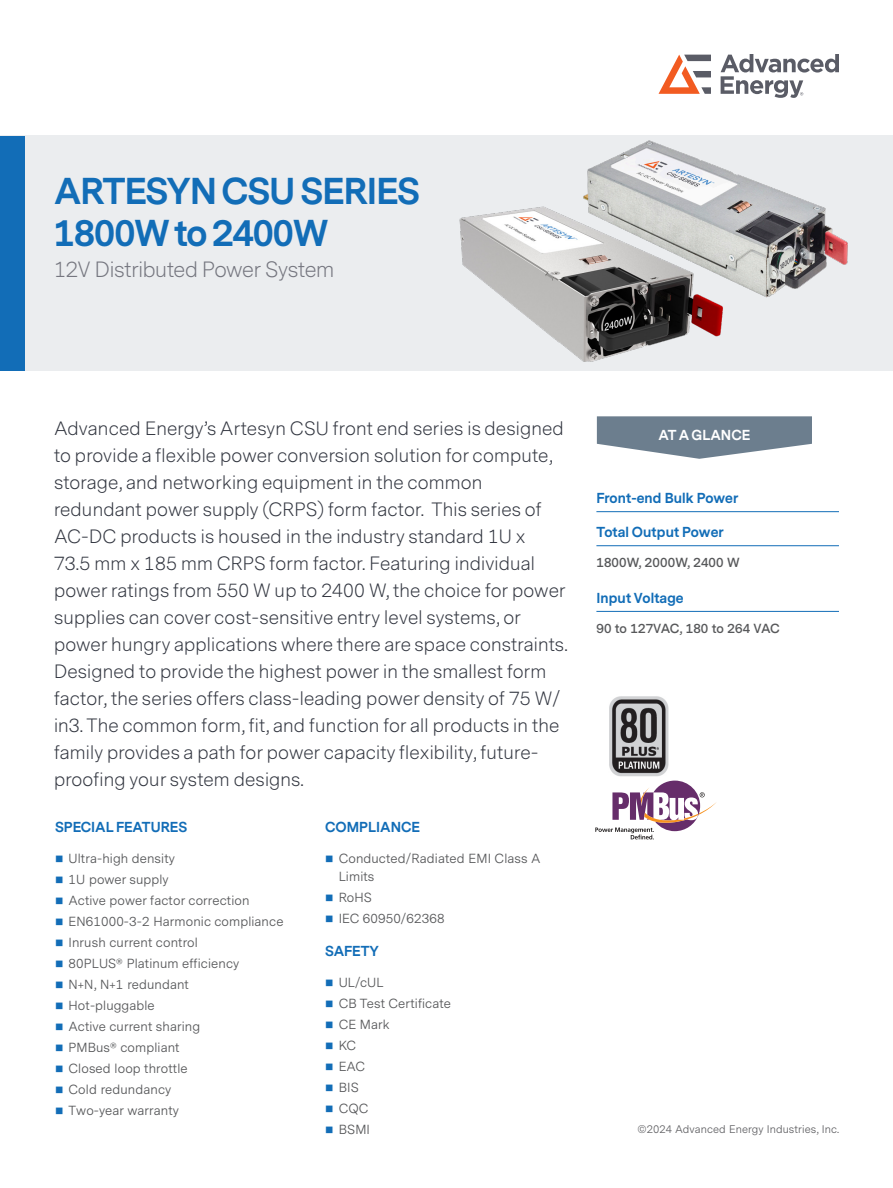
<style>
.page{position:relative;width:893px;height:1188px;background:#fff}
.page>*{position:absolute;margin:0;border:0;box-sizing:border-box;transform-origin:0 0}
.t1{font:700 34.95px/41.8px "Messina Sans";letter-spacing:-.025em;color:#126db7}
.TitleSub{font:300 20.55px "Messina Sans";letter-spacing:-.015em;color:#75767f}
.Product_Overview_body{font:300 18px/27px "Messina Sans";letter-spacing:.01em;color:#323640}
.At_a_Glance_Subhead{font:700 13.5px "Messina Sans";letter-spacing:.01em;color:#126db7}
.Cover_Heading{font:700 13.5px "Messina Sans";color:#126db7}
.Heading_1{font:700 13.5px "Messina Sans";color:#fff}
.Bulleted{font:13.2px/18px "Messina Sans";letter-spacing:.01em;color:#57585a}
.At_A_Glance_Text_Last{font:600 13.2px "Messina Sans";letter-spacing:.01em;color:#57585a}
.t2{font:11.1px "Messina Sans";letter-spacing:.01em;color:#636366}
.s1{color:#126db7}
</style>
<div class="page">
<div style="left:0;top:136px;width:893px;height:235px;background:#ebedef"></div>
<div style="left:0;top:136px;width:24px;height:235px;background:#126db7"></div>
<svg style="left:597px;top:416px;width:215px;height:43px"></svg>
<hr style="left:596px;top:511px;width:243px;height:1px;background:#126db7">
<hr style="left:596px;top:545px;width:243px;height:1px;background:#126db7">
<hr style="left:596px;top:611px;width:243px;height:1px;background:#126db7">
<svg style="left:595px;top:781px;width:122px;height:59px"></svg>
<img style="left:609px;top:696px;width:60px;height:81px">
<img style="left:459px;top:206px;width:263px;height:156px">
<img style="left:555px;top:135px;width:324px;height:183px">
<svg style="left:658px;top:55px;width:53px;height:39px"></svg>
<svg style="left:721px;top:54px;width:118px;height:44px"></svg>
<p class="t1" style="left:54px;top:171px;width:367px">ARTESYN CSU SERIES<br>1800W to 2400W</p>
<p class="TitleSub" style="left:54px;top:256px;width:282px">12V Distributed Power System</p>
<p class="Product_Overview_body" style="left:54px;top:415px;width:511px">Advanced Energy’s Artesyn CSU front end series is designed</p>
<p class="Heading_1" style="left:658px;top:425px;width:93px">AT A GLANCE</p>
<p class="Product_Overview_body" style="left:54px;top:442px;width:515px">to provide a flexible power conversion solution for compute, storage, and networking equipment in the common redundant power supply (CRPS) form factor. This series of AC-DC products is housed in the industry standard 1U x<br>73.5 mm x 185 mm CRPS form factor. Featuring individual power ratings from 550 W up to 2400 W, the choice for power supplies can cover cost-sensitive entry level systems, or power hungry applications where there are space constraints.<br>Designed to provide the highest power in the smallest form factor, the series offers class-leading power density of 75 W/ in3. The common form, fit, and function for all products in the family provides a path for power capacity flexibility, future&shy;proofing your system designs.</p>
<p class="Cover_Heading" style="left:55px;top:818px;width:134px">SPECIAL FEATURES</p>
<p class="Bulleted" style="left:55px;top:850px;width:121px"><span class="s1">■</span> Ultra-high density</p>
<p class="Bulleted" style="left:55px;top:871px;width:115px"><span class="s1">■</span> 1U power supply</p>
<p class="Bulleted" style="left:55px;top:892px;width:196px"><span class="s1">■</span> Active power factor correction</p>
<p class="Bulleted" style="left:55px;top:913px;width:230px"><span class="s1">■</span> EN61000-3-2 Harmonic compliance</p>
<p class="Bulleted" style="left:55px;top:934px;width:144px"><span class="s1">■</span> Inrush current control</p>
<p class="Bulleted" style="left:55px;top:955px;width:186px"><span class="s1">■</span> 80PLUS® Platinum efficiency</p>
<p class="Bulleted" style="left:55px;top:976px;width:135px"><span class="s1">■</span> N+N, N+1 redundant</p>
<p class="Bulleted" style="left:55px;top:997px;width:101px"><span class="s1">■</span> Hot-pluggable</p>
<p class="Bulleted" style="left:55px;top:1018px;width:147px"><span class="s1">■</span> Active current sharing</p>
<p class="Bulleted" style="left:55px;top:1039px;width:126px"><span class="s1">■</span> PMBus® compliant</p>
<p class="Bulleted" style="left:55px;top:1060px;width:134px"><span class="s1">■</span> Closed loop throttle</p>
<p class="Bulleted" style="left:55px;top:1081px;width:118px"><span class="s1">■</span> Cold redundancy</p>
<p class="Bulleted" style="left:55px;top:1102px;width:125px"><span class="s1">■</span> Two-year warranty</p>
<p class="At_a_Glance_Subhead" style="left:596px;top:488px;width:143px">Front-end Bulk Power</p>
<p class="At_a_Glance_Subhead" style="left:596px;top:522px;width:129px">Total Output Power</p>
<p class="At_A_Glance_Text_Last" style="left:596px;top:555px;width:145px">1800W, 2000W, 2400 W</p>
<p class="At_a_Glance_Subhead" style="left:596px;top:588px;width:89px">Input Voltage</p>
<p class="At_A_Glance_Text_Last" style="left:596px;top:621px;width:185px">90 to 127VAC, 180 to 264 VAC</p>
<p class="Cover_Heading" style="left:325px;top:818px;width:96px">COMPLIANCE</p>
<p class="Bulleted" style="left:339px;top:850px;width:203px;text-indent:-14px"><span class="s1">■</span> Conducted/Radiated EMI Class A<br>Limits</p>
<p class="Bulleted" style="left:325px;top:889px;width:48px"><span class="s1">■</span> RoHS</p>
<p class="Bulleted" style="left:325px;top:910px;width:121px"><span class="s1">■</span> IEC 60950/62368</p>
<p class="Cover_Heading" style="left:325px;top:942px;width:55px">SAFETY</p>
<p class="Bulleted" style="left:325px;top:974px;width:60px"><span class="s1">■</span> UL/cUL</p>
<p class="Bulleted" style="left:325px;top:995px;width:127px"><span class="s1">■</span> CB Test Certificate</p>
<p class="Bulleted" style="left:325px;top:1016px;width:66px"><span class="s1">■</span> CE Mark</p>
<p class="Bulleted" style="left:325px;top:1037px;width:33px"><span class="s1">■</span> KC</p>
<p class="Bulleted" style="left:325px;top:1058px;width:42px"><span class="s1">■</span> EAC</p>
<p class="Bulleted" style="left:325px;top:1079px;width:35px"><span class="s1">■</span> BIS</p>
<p class="Bulleted" style="left:325px;top:1100px;width:45px"><span class="s1">■</span> CQC</p>
<p class="Bulleted" style="left:325px;top:1121px;width:46px"><span class="s1">■</span> BSMI</p>
<p class="t2" style="left:637px;top:1122px;width:203px">©2024 Advanced Energy Industries, Inc.</p>
</div>
